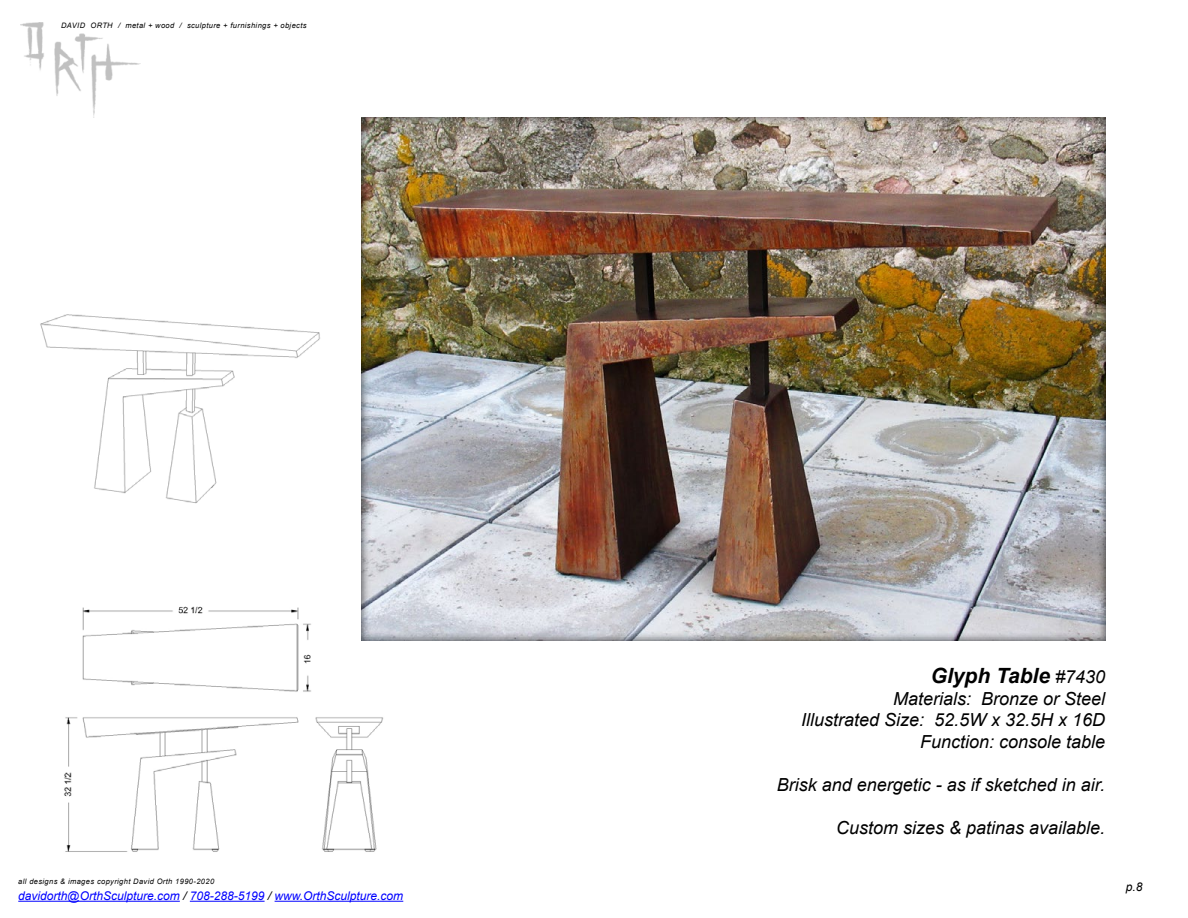
<style>
.page{position:relative;width:1188px;height:918px;background:#fff}
.page>*{position:absolute;margin:0;border:0;box-sizing:border-box;transform-origin:0 0}
.t1{font:italic 700 21px "Arial";color:#000}
.t2{font:italic 18px/21.6px "Arial";color:#000;text-align:right}
.t3{font:italic 12px "Arial";color:#00f}
.t4{font:italic 12px "Arial";color:#000}
.t5{font:italic 7.5px "Arial";letter-spacing:.05em;color:#000}
.s1{color:#000}
.s2{font-weight:400;font-size:18px}
</style>
<div class="page">
<img style="left:20px;top:23px;width:120px;height:94px">
<hr style="left:18px;top:901px;width:162px;height:1px;background:#00f">
<hr style="left:190px;top:901px;width:75px;height:1px;background:#00f">
<hr style="left:275px;top:901px;width:128px;height:1px;background:#00f">
<img style="left:64px;top:606px;width:338px;height:246px">
<div style="left:349px;top:108px;width:768px;height:532px;background:#000;opacity:.75"></div>
<img style="left:40px;top:314px;width:280px;height:190px">
<p class="t5" style="left:61px;top:21px;width:247px">DAVID ORTH / metal + wood / sculpture + furnishings + objects</p>
<p class="t5" style="left:18px;top:876px;width:197px">all designs &amp; images copyright David Orth 1990-2020</p>
<p class="t3" style="left:18px;top:888px;width:387px">davidorth@OrthSculpture.com <span class="s1">/</span> 708-288-5199 <span class="s1">/</span> www.OrthSculpture.com</p>
<p class="t1" style="left:931px;top:662px;width:176px">Glyph Table <span class="s2">#7430</span></p>
<p class="t2" style="left:801px;top:688px;width:306px">Materials: Bronze or Steel<br>Illustrated Size: 52.5W x 32.5H x 16D<br>Function: console table</p>
<p class="t2" style="left:777px;top:774px;width:330px">Brisk and energetic - as if sketched in air.</p>
<p class="t2" style="left:836px;top:817px;width:271px">Custom sizes &amp; patinas available.</p>
<p class="t4" style="left:1126px;top:879px;width:18px">p.8</p>
</div>
